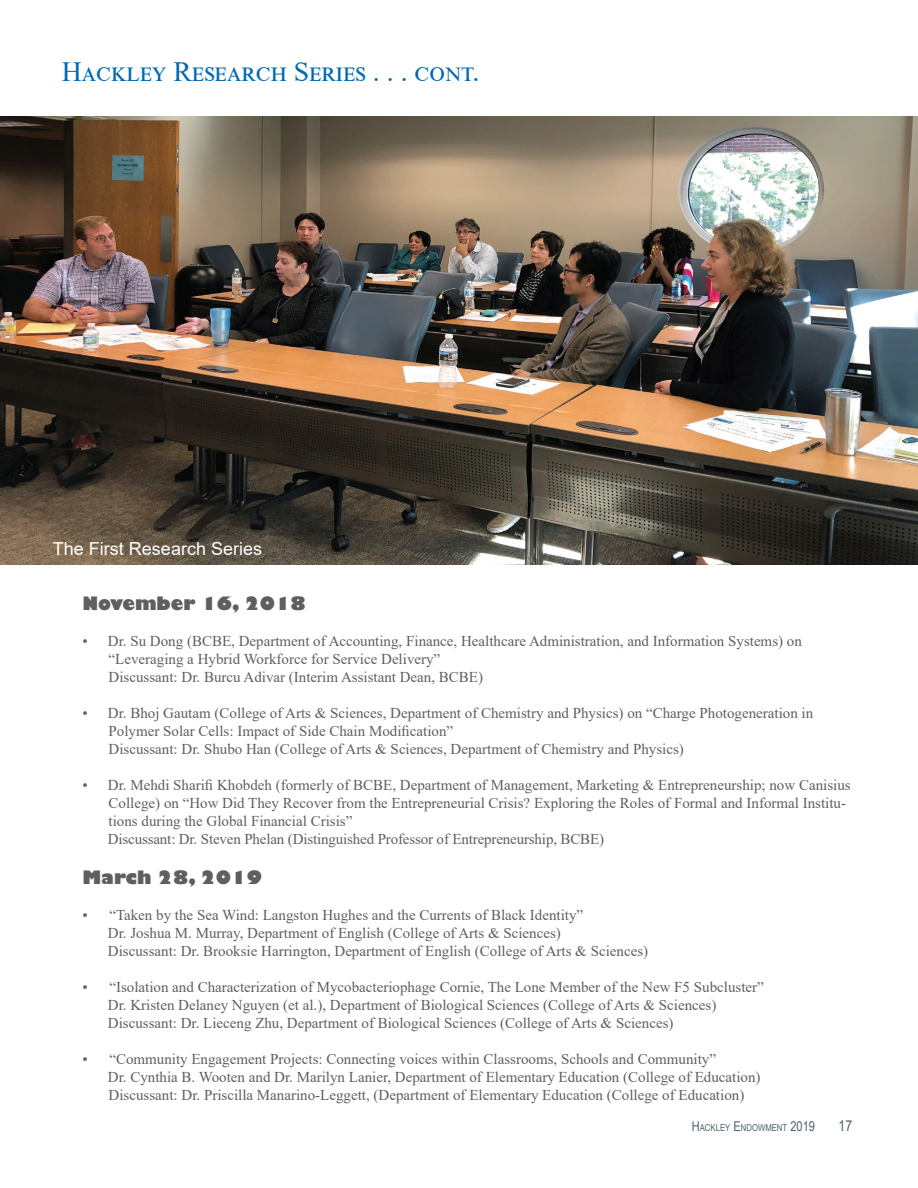
<style>
.page{position:relative;width:918px;height:1188px;background:#fff}
.page>*{position:absolute;margin:0;border:0;box-sizing:border-box;transform-origin:0 0}
.t1{font:27.75px "Times New Roman";color:#0168b3}
.t2{font:800 18px "Gill Sans";color:#5f5f62}
.t3{font:18px "Arial";color:#fff}
.t4{font:15px/18px "Times New Roman";color:#5f5f62}
.t5{font:15px "Arial Narrow";color:#4a626e}
.t6{font:9.45px "Arial Narrow";color:#4a626e}
.s1{font-size:13.5px}
</style>
<div class="page">
<img style="left:0;top:116px;width:918px;height:448px">
<h1 class="t1" style="left:62px;top:52px;width:419px">Hackley Research Series . . . cont.</h1>
<p class="t3" style="left:53px;top:537px;width:211px">The First Research Series</p>
<p class="t2" style="left:82px;top:593px;width:225px">November 16, 2018</p>
<p class="t4" style="left:109px;top:632px;width:695px;text-indent:-26px">• Dr. Su Dong (BCBE, Department of Accounting, Finance, Healthcare Administration, and Information Systems) on “Leveraging a Hybrid Workforce for Service Delivery”<br>Discussant: Dr. Burcu Adivar (Interim Assistant Dean, BCBE)</p>
<p class="t4" style="left:109px;top:704px;width:706px;text-indent:-26px">• Dr. Bhoj Gautam (College of Arts &amp; Sciences, Department of Chemistry and Physics) on “Charge Photogeneration in<br>Polymer Solar Cells: Impact of Side Chain Modification”<br>Discussant: Dr. Shubo Han (College of Arts &amp; Sciences, Department of Chemistry and Physics)</p>
<p class="t4" style="left:108px;top:776px;width:744px;text-indent:-26px">• Dr. Mehdi Sharifi Khobdeh (formerly of BCBE, Department of Management, Marketing &amp; Entrepreneurship; now Canisius College) on “How Did They Recover from the Entrepreneurial Crisis? Exploring the Roles of Formal and Informal Institu&shy;tions during the Global Financial Crisis”<br>Discussant: Dr. Steven Phelan (Distinguished Professor of Entrepreneurship, BCBE)</p>
<p class="t2" style="left:82px;top:866px;width:181px">March 28, 2019</p>
<p class="t4" style="left:108px;top:906px;width:542px;text-indent:-26px">• “Taken by the Sea Wind: Langston Hughes and the Currents of Black Identity”<br>Dr. Joshua M. Murray, Department of English (College of Arts &amp; Sciences)<br>Discussant: Dr. Brooksie Harrington, Department of English (College of Arts &amp; Sciences)</p>
<p class="t4" style="left:108px;top:978px;width:658px;text-indent:-26px">• “Isolation and Characterization of Mycobacteriophage Cornie, The Lone Member of the New F5 Subcluster”<br>Dr. Kristen Delaney Nguyen (et al.), Department of Biological Sciences (College of Arts &amp; Sciences)<br>Discussant: Dr. Lieceng Zhu, Department of Biological Sciences (College of Arts &amp; Sciences)</p>
<p class="t4" style="left:108px;top:1050px;width:654px;text-indent:-26px">• “Community Engagement Projects: Connecting voices within Classrooms, Schools and Community”<br>Dr. Cynthia B. Wooten and Dr. Marilyn Lanier, Department of Elementary Education (College of Education)<br>Discussant: Dr. Priscilla Manarino-Leggett, (Department of Elementary Education (College of Education)</p>
<p class="t6" style="left:692px;top:1121px;width:125px"><span class="s1">H</span>ACKLEY <span class="s1">E</span>NDOWMENT <span class="s1">2019</span></p>
<p class="t5" style="left:839px;top:1115px;width:15px">17</p>
</div>
